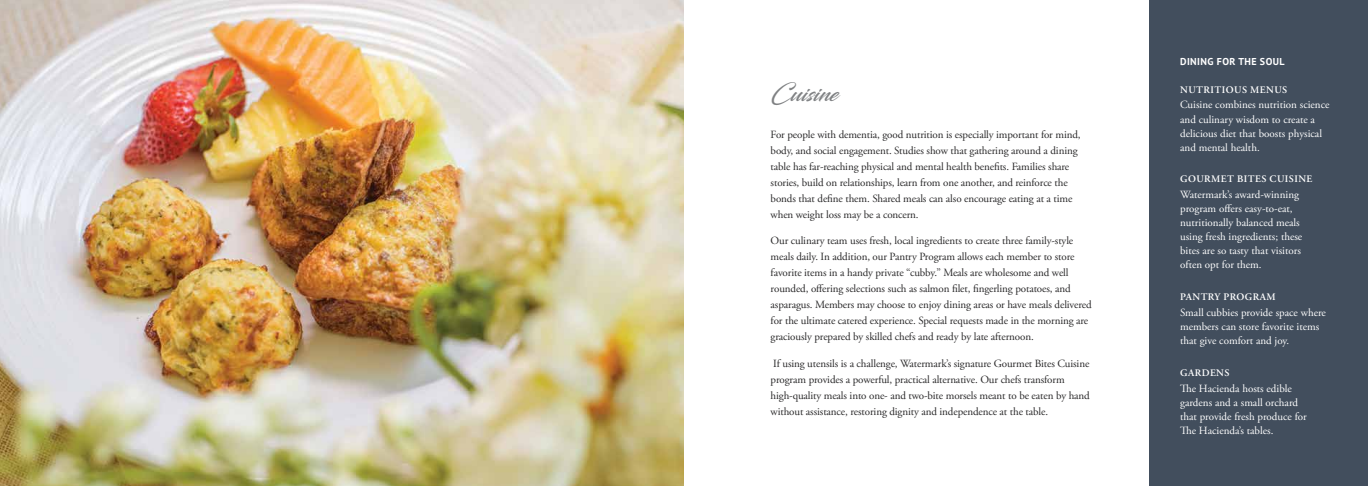
<style>
.page{position:relative;width:1368px;height:486px;background:#fff}
.page>*{position:absolute;margin:0;border:0;box-sizing:border-box;transform-origin:0 0}
.t1{font:23px "Blacksword";color:#7f8183}
.t2{font:11px/16px "Adobe Garamond Pro";letter-spacing:-.01em;color:#292829}
.t3{font:11px/14px "Adobe Garamond Pro";color:#fff}
.t4{font:600 10px "Adobe Garamond Pro";letter-spacing:.045em;color:#fff}
.t5{font:700 10px "PT Sans Pro";letter-spacing:.04em;color:#fff}
</style>
<div class="page">
<img style="left:0;top:0;width:684px;height:486px">
<div style="left:1150px;top:0;width:218px;height:486px;background:#424e5d"></div>
<h1 class="t1" style="left:771px;top:80px;width:68px">Cuisine</h1>
<p class="t2" style="left:771px;top:126px;width:312px">For people with dementia, good nutrition is especially important for mind, body, and social engagement. Studies show that gathering around a dining table has far-reaching physical and mental health benefits. Families share stories, build on relationships, learn from one another, and reinforce the bonds that define them. Shared meals can also encourage eating at a time when weight loss may be a concern.</p>
<p class="t2" style="left:771px;top:233px;width:323px">Our culinary team uses fresh, local ingredients to create three family-style meals daily. In addition, our Pantry Program allows each member to store favorite items in a handy private “cubby.” Meals are wholesome and well rounded, offering selections such as salmon filet, fingerling potatoes, and asparagus. Members may choose to enjoy dining areas or have meals delivered for the ultimate catered experience. Special requests made in the morning are graciously prepared by skilled chefs and ready by late afternoon.</p>
<p class="t2" style="left:771px;top:356px;width:321px">If using utensils is a challenge, Watermark’s signature Gourmet Bites Cuisine program provides a powerful, practical alternative. Our chefs transform high-quality meals into one- and two-bite morsels meant to be eaten by hand without assistance, restoring dignity and independence at the table.</p>
<p class="t5" style="left:1180px;top:55px;width:106px">DINING FOR THE SOUL</p>
<p class="t4" style="left:1180px;top:84px;width:109px">NUTRITIOUS MENUS</p>
<p class="t3" style="left:1180px;top:98px;width:151px">Cuisine combines nutrition science and culinary wisdom to create a delicious diet that boosts physical and mental health.</p>
<p class="t4" style="left:1180px;top:174px;width:134px">GOURMET BITES CUISINE</p>
<p class="t3" style="left:1180px;top:188px;width:124px">Watermark’s award-winning program offers easy-to-eat, nutritionally balanced meals using fresh ingredients; these bites are so tasty that visitors often opt for them.</p>
<p class="t4" style="left:1180px;top:291px;width:97px">PANTRY PROGRAM</p>
<p class="t3" style="left:1180px;top:306px;width:147px">Small cubbies provide space where members can store favorite items that give comfort and joy.</p>
<p class="t4" style="left:1180px;top:367px;width:51px">GARDENS</p>
<p class="t3" style="left:1180px;top:382px;width:128px">The Hacienda hosts edible gardens and a small orchard that provide fresh produce for<br>The Hacienda’s tables.</p>
</div>
